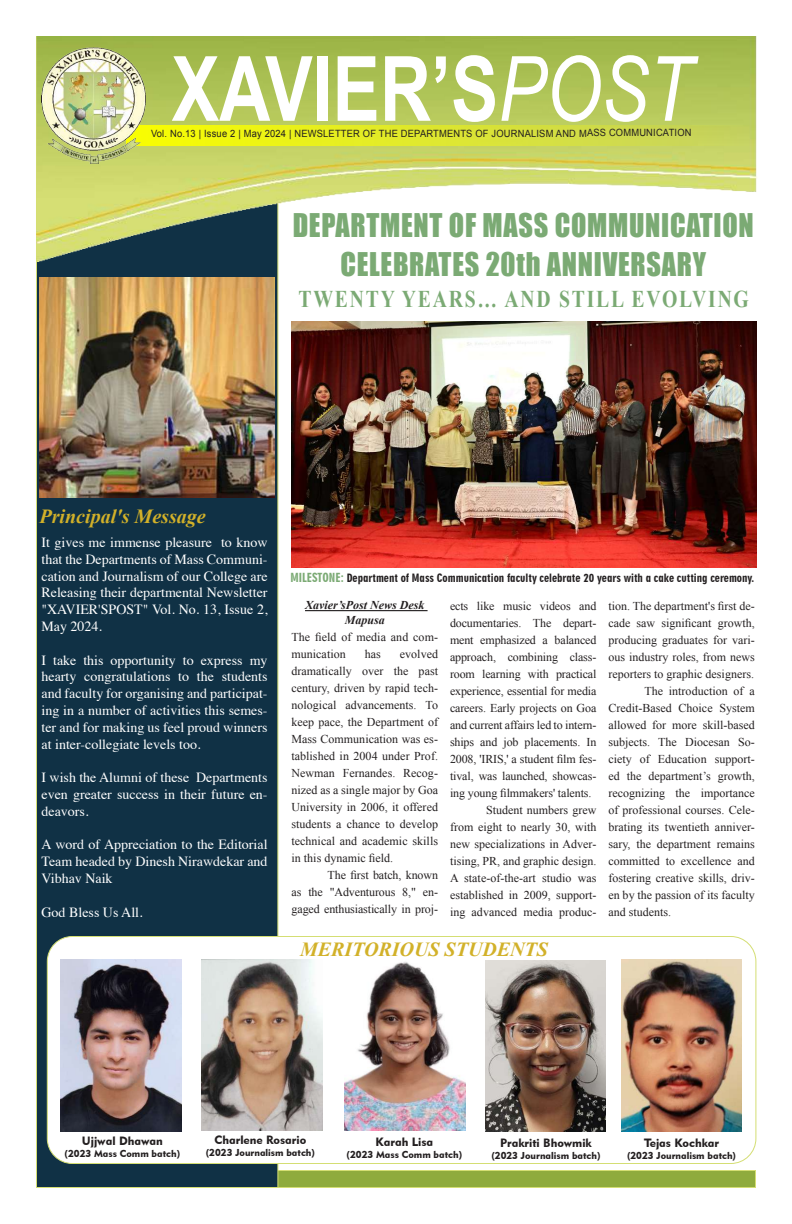
<style>
.page{position:relative;width:792px;height:1224px;background:#fff}
.page>*{position:absolute;margin:0;border:0;box-sizing:border-box;transform-origin:0 0}
.t1{font:700 90.1px "Arial";color:#fff;scale:.79 1}
.t2{font:30px/39px "Impact";letter-spacing:.025em;color:#7baa74;text-align:center;scale:.94 1}
.t3{font:700 24px "Times New Roman";letter-spacing:.09em;color:#7baa74;scale:.82 1}
.t4{font:italic 700 20px "Times New Roman";color:#d2b129}
.t5{font:14px/16.8px "Times";color:#fff;text-align:justify}
.t6{font:12px/17px "Times New Roman";color:#231f20;text-align:justify}
.t7{font:12px "Geometric 415 BT Black A";color:#231f20}
.t8{font:italic 700 12px/14.4px "Times New Roman";color:#231f20;text-align:center}
.t9{font:11px "Geometric 706 BT Black Condensed B";color:#231f20}
.t10{font:10px "Geometric 415 BT Black A";color:#231f20}
.t11{font:10px "Arial";letter-spacing:.015em;color:#231f20;scale:.93 1}
.s1{font-weight:400;font-style:italic}
.s2{font-size:12px;color:#7baa74}
</style>
<div class="page">
<div style="left:36px;top:1170px;width:720px;height:18px;background:#8fab3d;border:1px solid #d4de73"></div>
<div style="left:36px;top:36px;width:242px;height:1152px;background:#103145;border:1px solid #d4de73"></div>
<img style="left:36px;top:36px;width:721px;height:226px">
<div style="left:127px;top:125px;width:630px;height:21px;background:linear-gradient(to right,#f9fe00,#c2cf62)"></div>
<div style="left:47px;top:936px;width:709px;height:228px;background:#fff;border-radius:25px"></div>
<div style="left:47px;top:936px;width:709px;height:228px;border:1px solid #d4de73;border-radius:25px"></div>
<img style="left:42px;top:47px;width:104px;height:117px">
<img style="left:39px;top:277px;width:236px;height:221px">
<hr style="left:305px;top:610px;width:123px;height:1px;background:#231f20">
<img style="left:292px;top:322px;width:464px;height:246px">
<img style="left:60px;top:960px;width:122px;height:171px">
<img style="left:201px;top:960px;width:121px;height:170px">
<img style="left:345px;top:962px;width:121px;height:168px">
<img style="left:486px;top:960px;width:120px;height:172px">
<img style="left:621px;top:960px;width:120px;height:171px">
<h1 class="t1" style="left:172px;top:30px;width:660px">XAVIER’S<span class="s1">POST</span></h1>
<p class="t11" style="left:151px;top:127px;width:583px">Vol. No.13 | Issue 2 | May 2024 | NEWSLETTER OF THE DEPARTMENTS OF JOURNALISM AND MASS COMMUNICATION</p>
<h2 class="t2" style="left:293px;top:205px;width:492px">DEPARTMENT OF MASS COMMUNICATION<br>CELEBRATES 20th ANNIVERSARY</h2>
<h3 class="t3" style="left:299px;top:283px;width:551px">TWENTY YEARS… AND STILL EVOLVING</h3>
<h3 class="t4" style="left:40px;top:502px;width:168px">Principal's Message</h3>
<p class="t5" style="left:42px;top:533px;width:228px">It gives me immense pleasure to know that the Departments of Mass Communi&shy;cation and Journalism of our College are Releasing their departmental Newsletter "XAVIER'SPOST" Vol. No. 13, Issue 2, May 2024.</p>
<p class="t5" style="left:42px;top:650px;width:228px">I take this opportunity to express my hearty congratulations to the students and faculty for organising and participat&shy;ing in a number of activities this semes&shy;ter and for making us feel proud winners at inter-collegiate levels too.</p>
<p class="t5" style="left:42px;top:768px;width:228px">I wish the Alumni of these Departments even greater success in their future en&shy;deavors.</p>
<p class="t5" style="left:42px;top:835px;width:228px">A word of Appreciation to the Editorial Team headed by Dinesh Nirawdekar and Vibhav Naik</p>
<p class="t5" style="left:42px;top:902px;width:103px">God Bless Us All.</p>
<p class="t9" style="left:290px;top:571px;width:465px"><span class="s2">MILESTONE:</span> Department of Mass Communication faculty celebrate 20 years with a cake cutting ceremony.</p>
<p class="t8" style="left:305px;top:598px;width:121px">Xavier’sPost News Desk<br>Mapusa</p>
<p class="t6" style="left:292px;top:628px;width:148px">The field of media and com&shy;munication</p>
<p class="t6" style="left:292px;top:645px;width:148px;text-indent:108px">evolved dramatically over the past century, driven by rapid tech&shy;nological advancements. To keep pace, the Department of Mass Communication was es&shy;tablished in 2004 under Prof.<br>Newman Fernandes. Recog&shy;nized as a single major by Goa University in 2006, it offered students a chance to develop technical and academic skills in this dynamic field.</p>
<p class="t6" style="left:292px;top:866px;width:148px;text-indent:36px">The first batch, known as the "Adventurous 8," en&shy;gaged enthusiastically in proj-</p>
<p class="t6" style="left:365px;top:645px;width:18px">has</p>
<p class="t6" style="left:450px;top:597px;width:148px">ects like music videos and</p>
<p class="t6" style="left:450px;top:614px;width:148px">documentaries. The depart-</p>
<p class="t6" style="left:450px;top:631px;width:148px">ment emphasized a balanced</p>
<p class="t6" style="left:450px;top:648px;width:148px">approach, combining class-</p>
<p class="t6" style="left:450px;top:665px;width:148px">room learning with practical</p>
<p class="t6" style="left:450px;top:682px;width:148px">experience, essential for media</p>
<p class="t6" style="left:450px;top:699px;width:148px">careers. Early projects on Goa</p>
<p class="t6" style="left:450px;top:716px;width:148px">and current affairs led to intern-</p>
<p class="t6" style="left:450px;top:733px;width:148px">ships and job placements. In</p>
<p class="t6" style="left:450px;top:750px;width:148px">2008, 'IRIS,' a student film fes-</p>
<p class="t6" style="left:450px;top:767px;width:148px">tival, was launched, showcas-</p>
<p class="t6" style="left:450px;top:784px;width:143px">ing young filmmakers' talents.</p>
<p class="t6" style="left:486px;top:801px;width:112px">Student numbers grew</p>
<p class="t6" style="left:450px;top:818px;width:148px">from eight to nearly 30, with</p>
<p class="t6" style="left:450px;top:835px;width:148px">new specializations in Adver-</p>
<p class="t6" style="left:450px;top:852px;width:148px">tising, PR, and graphic design.</p>
<p class="t6" style="left:450px;top:869px;width:148px">A state-of-the-art studio was</p>
<p class="t6" style="left:450px;top:886px;width:148px">established in 2009, support-</p>
<p class="t6" style="left:450px;top:903px;width:148px">ing advanced media produc-</p>
<h3 class="t4" style="left:300px;top:935px;width:250px">MERITORIOUS STUDENTS</h3>
<p class="t6" style="left:608px;top:597px;width:148px">tion. The department's first de-</p>
<p class="t6" style="left:608px;top:614px;width:148px">cade saw significant growth,</p>
<p class="t6" style="left:608px;top:631px;width:148px">producing graduates for vari-</p>
<p class="t6" style="left:608px;top:648px;width:148px">ous industry roles, from news</p>
<p class="t6" style="left:608px;top:665px;width:147px">reporters to graphic designers.</p>
<p class="t6" style="left:644px;top:682px;width:112px">The introduction of a</p>
<p class="t6" style="left:608px;top:699px;width:148px">Credit-Based Choice System</p>
<p class="t6" style="left:608px;top:716px;width:148px">allowed for more skill-based</p>
<p class="t6" style="left:608px;top:733px;width:148px">subjects. The Diocesan So-</p>
<p class="t6" style="left:608px;top:750px;width:148px">ciety of Education support-</p>
<p class="t6" style="left:608px;top:767px;width:148px">ed the department’s growth,</p>
<p class="t6" style="left:608px;top:784px;width:148px">recognizing the importance</p>
<p class="t6" style="left:608px;top:801px;width:148px">of professional courses. Cele-</p>
<p class="t6" style="left:608px;top:818px;width:148px">brating its twentieth anniver-</p>
<p class="t6" style="left:608px;top:835px;width:148px">sary, the department remains</p>
<p class="t6" style="left:608px;top:852px;width:148px">committed to excellence and</p>
<p class="t6" style="left:608px;top:869px;width:148px">fostering creative skills, driv-</p>
<p class="t6" style="left:608px;top:886px;width:148px">en by the passion of its faculty</p>
<p class="t6" style="left:608px;top:903px;width:64px">and students.</p>
<p class="t7" style="left:82px;top:1133px;width:82px">Ujjwal Dhawan</p>
<p class="t10" style="left:65px;top:1147px;width:117px">(2023 Mass Comm batch)</p>
<p class="t7" style="left:215px;top:1132px;width:93px">Charlene Rosario</p>
<p class="t10" style="left:206px;top:1146px;width:111px">(2023 Journalism batch)</p>
<p class="t7" style="left:376px;top:1134px;width:59px">Karah Lisa</p>
<p class="t10" style="left:347px;top:1148px;width:117px">(2023 Mass Comm batch)</p>
<p class="t7" style="left:500px;top:1136px;width:93px">Prakriti Bhowmik</p>
<p class="t10" style="left:491px;top:1149px;width:111px">(2023 Journalism batch)</p>
<p class="t7" style="left:644px;top:1136px;width:77px">Tejas Kochkar</p>
<p class="t10" style="left:627px;top:1149px;width:111px">(2023 Journalism batch)</p>
</div>
